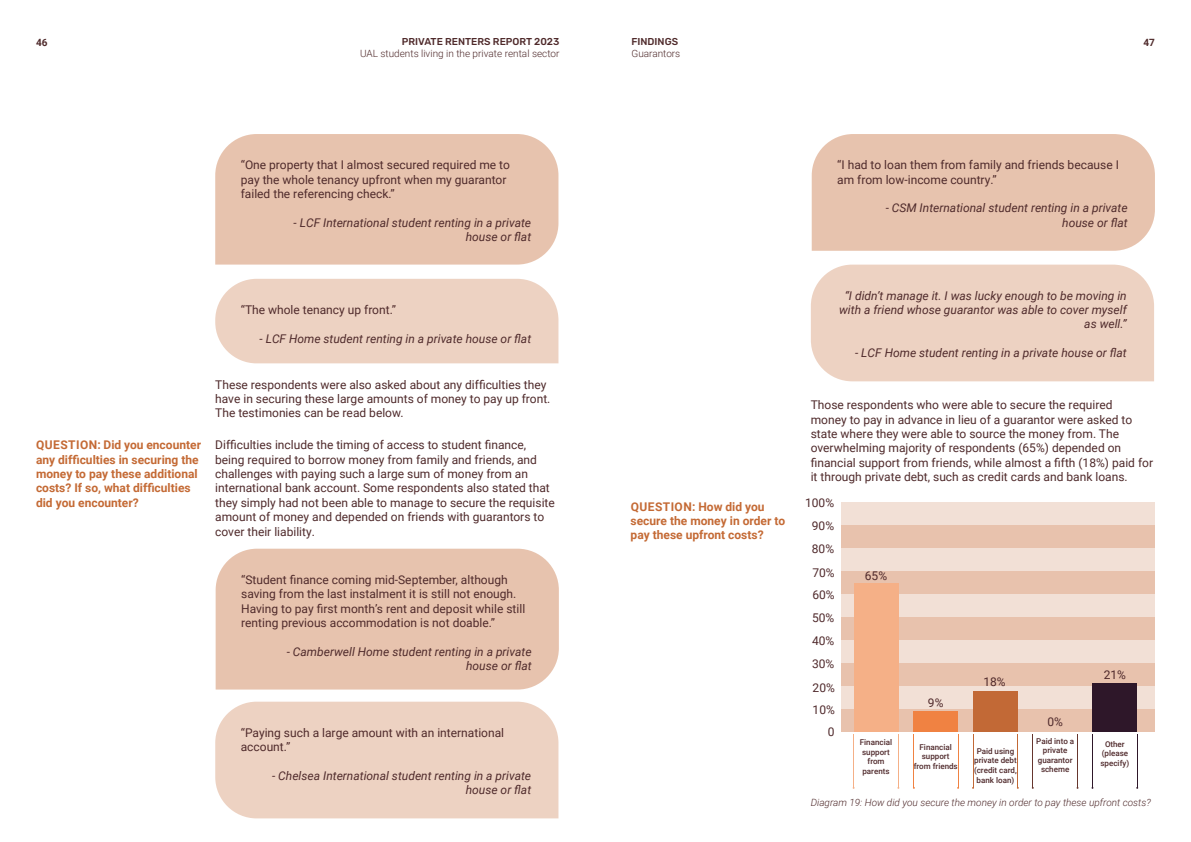
<style>
.page{position:relative;width:1191px;height:842px;background:#fff}
.page>*{position:absolute;margin:0;border:0;box-sizing:border-box;transform-origin:0 0}
.t1{font:12px/14.4px "Roboto";color:#4f2a2b}
.t2{font:italic 12px/14.4px "Roboto";color:#4f2a2b;text-align:right}
.t3{font:700 12px/14.4px "Roboto";color:#c46a35}
.t4{font:12px "Roboto";color:#4f292b}
.t5{font:italic 300 10px "Roboto";color:#4f2a2b}
.t6{font:300 10px "Roboto";color:#4f2a2b}
.t7{font:500 10px "Rubik";color:#4f2a2b}
.t8{font:700 10px "Roboto";color:#4f2a2b}
.t9{font:500 8px/9.6px "Roboto";color:#4f292b;text-align:center}
</style>
<div class="page">
<div style="left:215px;top:134px;width:343px;height:131px;background:#e7c3ae"></div>
<div style="left:215px;top:279px;width:343px;height:84px;background:#edd2c2"></div>
<div style="left:216px;top:549px;width:343px;height:140px;background:#e7c3ae"></div>
<div style="left:215px;top:702px;width:343px;height:116px;background:#edd2c2"></div>
<div style="left:811px;top:134px;width:344px;height:117px;background:#e7c3ae"></div>
<div style="left:811px;top:265px;width:343px;height:116px;background:#edd2c2"></div>
<div style="left:841px;top:709px;width:313px;height:23px;background:#e8c2ad"></div>
<div style="left:841px;top:686px;width:313px;height:23px;background:#f2e0d6"></div>
<div style="left:841px;top:663px;width:313px;height:23px;background:#e8c2ad"></div>
<div style="left:841px;top:640px;width:313px;height:23px;background:#f2e0d6"></div>
<div style="left:841px;top:617px;width:313px;height:23px;background:#e8c2ad"></div>
<div style="left:841px;top:594px;width:313px;height:23px;background:#f2e0d6"></div>
<div style="left:841px;top:571px;width:313px;height:23px;background:#e8c2ad"></div>
<div style="left:841px;top:548px;width:313px;height:23px;background:#f2e0d6"></div>
<div style="left:841px;top:525px;width:313px;height:23px;background:#e8c2ad"></div>
<div style="left:841px;top:502px;width:313px;height:23px;background:#f2e0d6"></div>
<div style="left:853px;top:584px;width:45px;height:148px;background:#f5b087"></div>
<hr style="left:853px;top:735px;width:1px;height:53px;background:#f5b087">
<hr style="left:898px;top:735px;width:1px;height:53px;background:#f5b087">
<hr style="left:913px;top:735px;width:1px;height:53px;background:#f08242">
<hr style="left:958px;top:735px;width:1px;height:53px;background:#f08242">
<hr style="left:973px;top:735px;width:1px;height:53px;background:#c26936">
<hr style="left:1017px;top:735px;width:1px;height:53px;background:#c26936">
<hr style="left:1032px;top:735px;width:1px;height:53px;background:#66362e">
<hr style="left:1092px;top:735px;width:1px;height:53px;background:#2e1729">
<div style="left:913px;top:711px;width:45px;height:21px;background:#f08242"></div>
<div style="left:973px;top:691px;width:44px;height:41px;background:#c26936"></div>
<div style="left:1092px;top:684px;width:45px;height:48px;background:#2e1729"></div>
<hr style="left:1077px;top:735px;width:1px;height:53px;background:#66362e">
<hr style="left:1137px;top:735px;width:1px;height:53px;background:#2e1729">
<p class="t7" style="left:402px;top:36px;width:159px">PRIVATE RENTERS REPORT 2023</p>
<p class="t6" style="left:360px;top:47px;width:201px">UAL students living in the private rental sector</p>
<p class="t7" style="left:631px;top:36px;width:48px">FINDINGS</p>
<p class="t6" style="left:631px;top:47px;width:50px">Guarantors</p>
<p class="t8" style="left:36px;top:36px;width:13px">46</p>
<p class="t8" style="left:1143px;top:36px;width:13px">47</p>
<p class="t1" style="left:241px;top:157px;width:271px">“One property that I almost secured required me to pay the whole tenancy upfront when my guarantor failed the referencing check.”</p>
<p class="t2" style="left:293px;top:215px;width:239px">- LCF International student renting in a private</p>
<p class="t2" style="left:466px;top:229px;width:67px">house or flat</p>
<p class="t1" style="left:241px;top:302px;width:157px">“The whole tenancy up front.”</p>
<p class="t2" style="left:259px;top:331px;width:273px">- LCF Home student renting in a private house or flat</p>
<p class="t1" style="left:215px;top:377px;width:337px">These respondents were also asked about any difficulties they have in securing these large amounts of money to pay up front.<br>The testimonies can be read below.</p>
<p class="t3" style="left:36px;top:437px;width:166px">QUESTION: Did you encounter any difficulties in securing the money to pay these additional costs? If so, what difficulties did you encounter?</p>
<p class="t1" style="left:215px;top:437px;width:341px">Difficulties include the timing of access to student finance, being required to borrow money from family and friends, and challenges with paying such a large sum of money from an international bank account. Some respondents also stated that they simply had not been able to manage to secure the requisite amount of money and depended on friends with guarantors to cover their liability.</p>
<p class="t1" style="left:241px;top:572px;width:285px">“Student finance coming mid-September, although saving from the last instalment it is still not enough.<br>Having to pay first month’s rent and deposit while still renting previous accommodation is not doable.”</p>
<p class="t2" style="left:287px;top:644px;width:246px">- Camberwell Home student renting in a private</p>
<p class="t2" style="left:466px;top:658px;width:67px">house or flat</p>
<p class="t1" style="left:241px;top:725px;width:265px">“Paying such a large amount with an international account.”</p>
<p class="t2" style="left:272px;top:768px;width:261px">- Chelsea International student renting in a private house or flat</p>
<p class="t1" style="left:837px;top:157px;width:283px">“I had to loan them from family and friends because I am from low-income country.”</p>
<p class="t2" style="left:885px;top:200px;width:243px">- CSM International student renting in a private</p>
<p class="t2" style="left:1062px;top:215px;width:67px">house or flat</p>
<p class="t3" style="left:630px;top:499px;width:156px">QUESTION: How did you secure the money in order to pay these upfront costs?</p>
<p class="t2" style="left:839px;top:288px;width:289px">“I didn’t manage it. I was lucky enough to be moving in with a friend whose guarantor was able to cover myself as well.”</p>
<p class="t2" style="left:855px;top:345px;width:273px">- LCF Home student renting in a private house or flat</p>
<p class="t1" style="left:810px;top:397px;width:344px">Those respondents who were able to secure the required<br>money to pay in advance in lieu of a guarantor were asked to state where they were able to source the money from. The overwhelming majority of respondents (65%) depended on financial support from friends, while almost a fifth (18%) paid for it through private debt, such as credit cards and bank loans.</p>
<p class="t4" style="left:805px;top:494px;width:31px">100%</p>
<p class="t4" style="left:812px;top:517px;width:24px">90%</p>
<p class="t4" style="left:812px;top:540px;width:24px">80%</p>
<p class="t4" style="left:812px;top:564px;width:24px">70%</p>
<p class="t4" style="left:812px;top:586px;width:24px">60%</p>
<p class="t4" style="left:812px;top:609px;width:24px">50%</p>
<p class="t4" style="left:812px;top:632px;width:24px">40%</p>
<p class="t4" style="left:812px;top:655px;width:24px">30%</p>
<p class="t4" style="left:812px;top:679px;width:24px">20%</p>
<p class="t4" style="left:812px;top:702px;width:24px">10%</p>
<p class="t4" style="left:828px;top:724px;width:8px">0</p>
<p class="t4" style="left:865px;top:567px;width:24px">65%</p>
<p class="t4" style="left:928px;top:694px;width:17px">9%</p>
<p class="t4" style="left:983px;top:674px;width:24px">18%</p>
<p class="t4" style="left:1047px;top:713px;width:17px">0%</p>
<p class="t4" style="left:1103px;top:666px;width:24px">21%</p>
<p class="t9" style="left:860px;top:737px;width:34px">Financial support from parents</p>
<p class="t9" style="left:913px;top:742px;width:46px">Financial support from friends</p>
<p class="t9" style="left:974px;top:746px;width:44px">Paid using private debt (credit card, bank loan)</p>
<p class="t9" style="left:1036px;top:736px;width:40px">Paid into a private guarantor scheme</p>
<p class="t9" style="left:1100px;top:739px;width:30px">Other (please specify)</p>
<p class="t5" style="left:810px;top:795px;width:341px">Diagram 19: How did you secure the money in order to pay these upfront costs?</p>
</div>
